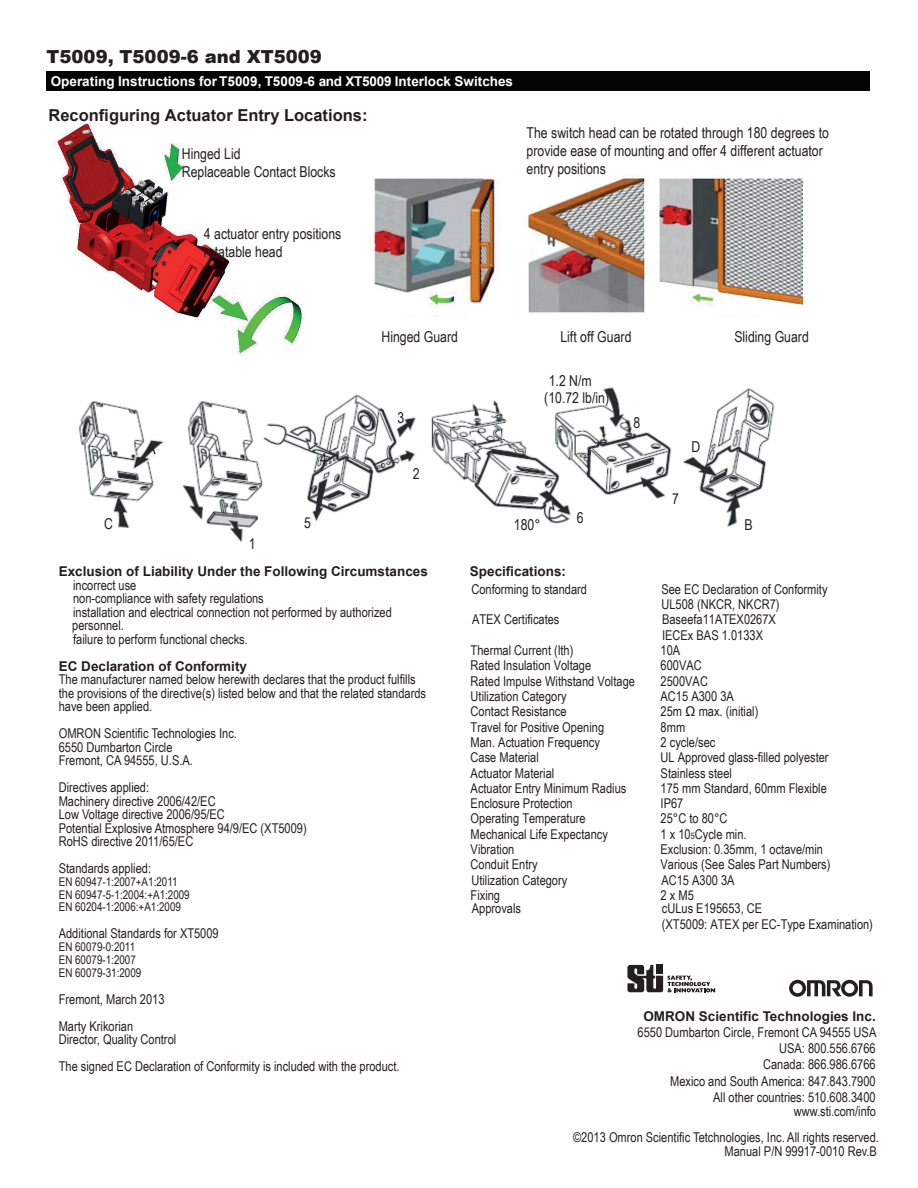
<style>
.page{position:relative;width:918px;height:1188px;background:#fff}
.page>*{position:absolute;margin:0;border:0;box-sizing:border-box;transform-origin:0 0}
.t1{font:900 18px "Arial";color:#231f20}
.t2{font:700 16.5px "Arial";color:#231f20}
.t3{font:15px/18px "Arial Narrow";color:#231f20}
.t4{font:13.5px/13.5px "Arial Narrow";color:#231f20}
.t5{font:700 13.5px "Arial";color:#231f20}
.t6{font:700 13.5px "Arial";color:#fff}
.t7{font:12px/12.8px "Arial Narrow";color:#231f20}
.s1{font-size:9px}
</style>
<div class="page">
<div style="left:46px;top:71px;width:824px;height:20px;background:#040503"></div>
<img style="left:54px;top:122px;width:750px;height:420px">
<svg style="left:789px;top:980px;width:84px;height:17px"></svg>
<svg style="left:627px;top:965px;width:88px;height:27px"></svg>
<div style="left:656px;top:965px;width:7px;height:9px;background:#231f20"></div>
<h1 class="t1" style="left:47px;top:43px;width:277px">T5009, T5009-6 and XT5009</h1>
<p class="t6" style="left:51px;top:73px;width:464px">Operating Instructions for T5009, T5009-6 and XT5009 Interlock Switches</p>
<p class="t2" style="left:48px;top:104px;width:321px">Reconfiguring Actuator Entry Locations:</p>
<p class="t3" style="left:182px;top:144px;width:155px">Hinged Lid<br>Replaceable Contact Blocks</p>
<p class="t3" style="left:204px;top:224px;width:139px">4 actuator entry positions rotatable head</p>
<p class="t3" style="left:527px;top:124px;width:304px">The switch head can be rotated through 180 degrees to provide ease of mounting and offer 4 different actuator entry positions</p>
<p class="t3" style="left:147px;top:439px;width:10px">A</p>
<p class="t3" style="left:320px;top:449px;width:8px">4</p>
<p class="t3" style="left:381px;top:327px;width:78px">Hinged Guard</p>
<p class="t3" style="left:560px;top:327px;width:73px">Lift off Guard</p>
<p class="t3" style="left:734px;top:327px;width:76px">Sliding Guard</p>
<p class="t3" style="left:544px;top:372px;width:66px;line-height:16.5px;text-indent:5px">1.2 N/m (10.72 lb/in)</p>
<p class="t3" style="left:398px;top:408px;width:8px">3</p>
<p class="t3" style="left:413px;top:465px;width:8px">2</p>
<p class="t3" style="left:633px;top:413px;width:8px">8</p>
<p class="t3" style="left:692px;top:437px;width:10px">D</p>
<p class="t3" style="left:672px;top:489px;width:8px">7</p>
<p class="t3" style="left:304px;top:513px;width:8px">5</p>
<p class="t3" style="left:577px;top:508px;width:8px">6</p>
<p class="t3" style="left:104px;top:515px;width:10px">C</p>
<p class="t3" style="left:745px;top:516px;width:10px">B</p>
<p class="t3" style="left:514px;top:516px;width:28px">180°</p>
<p class="t3" style="left:249px;top:534px;width:8px">1</p>
<p class="t5" style="left:59px;top:562px;width:371px">Exclusion of Liability Under the Following Circumstances</p>
<p class="t4" style="left:72px;top:578px;width:321px">incorrect use<br>non-compliance with safety regulations<br>installation and electrical connection not performed by authorized personnel.<br>failure to perform functional checks.</p>
<p class="t5" style="left:59px;top:657px;width:190px">EC Declaration of Conformity</p>
<p class="t4" style="left:59px;top:672px;width:369px">The manufacturer named below herewith declares that the product fulfills the provisions of the directive(s) listed below and that the related standards have been applied.</p>
<p class="t4" style="left:59px;top:726px;width:180px">OMRON Scientific Technologies Inc.<br>6550 Dumbarton Circle<br>Fremont, CA 94555, U.S.A.</p>
<p class="t4" style="left:59px;top:780px;width:249px">Directives applied:<br>Machinery directive 2006/42/EC<br>Low Voltage directive 2006/95/EC<br>Potential Explosive Atmosphere 94/9/EC (XT5009)<br>RoHS directive 2011/65/EC</p>
<p class="t4" style="left:59px;top:861px;width:94px">Standards applied:</p>
<p class="t7" style="left:59px;top:875px;width:133px">EN 60947-1:2007+A1:2011<br>EN 60947-5-1:2004:+A1:2009<br>EN 60204-1:2006:+A1:2009</p>
<p class="t4" style="left:59px;top:926px;width:162px">Additional Standards for XT5009</p>
<p class="t7" style="left:59px;top:940px;width:84px">EN 60079-0:2011<br>EN 60079-1:2007<br>EN 60079-31:2009</p>
<p class="t4" style="left:59px;top:985px;width:107px;line-height:27px">Fremont, March 2013<br>Marty Krikorian</p>
<p class="t4" style="left:59px;top:1025px;width:342px;line-height:27px">Director, Quality Control<br>The signed EC Declaration of Conformity is included with the product.</p>
<p class="t5" style="left:470px;top:563px;width:98px">Specifications:</p>
<p class="t4" style="left:471px;top:582px;width:117px">Conforming to standard</p>
<p class="t4" style="left:661px;top:581px;width:168px;line-height:15.3px">See EC Declaration of Conformity<br>UL508 (NKCR, NKCR7)</p>
<p class="t4" style="left:471px;top:643px;width:104px">Thermal Current (lth)</p>
<p class="t4" style="left:661px;top:643px;width:21px">10A</p>
<p class="t4" style="left:471px;top:658px;width:122px">Rated Insulation Voltage</p>
<p class="t4" style="left:661px;top:658px;width:43px">600VAC</p>
<p class="t4" style="left:471px;top:674px;width:166px">Rated Impulse Withstand Voltage</p>
<p class="t4" style="left:661px;top:674px;width:49px">2500VAC</p>
<p class="t4" style="left:471px;top:704px;width:98px">Contact Resistance</p>
<p class="t4" style="left:661px;top:704px;width:99px">25m Ω max. (initial)</p>
<p class="t4" style="left:471px;top:720px;width:135px">Travel for Positive Opening</p>
<p class="t4" style="left:661px;top:720px;width:26px">8mm</p>
<p class="t4" style="left:471px;top:735px;width:131px">Man. Actuation Frequency</p>
<p class="t4" style="left:661px;top:735px;width:56px">2 cycle/sec</p>
<p class="t4" style="left:471px;top:750px;width:70px">Case Material</p>
<p class="t4" style="left:661px;top:750px;width:170px">UL Approved glass-filled polyester</p>
<p class="t4" style="left:471px;top:766px;width:85px">Actuator Material</p>
<p class="t4" style="left:661px;top:766px;width:73px">Stainless steel</p>
<p class="t4" style="left:471px;top:781px;width:157px">Actuator Entry Minimum Radius</p>
<p class="t4" style="left:661px;top:781px;width:168px">175 mm Standard, 60mm Flexible</p>
<p class="t4" style="left:471px;top:796px;width:104px">Enclosure Protection</p>
<p class="t4" style="left:661px;top:796px;width:24px">IP67</p>
<p class="t4" style="left:471px;top:811px;width:117px">Operating Temperature</p>
<p class="t4" style="left:661px;top:811px;width:68px">25°C to 80°C</p>
<p class="t4" style="left:471px;top:827px;width:139px">Mechanical Life Expectancy</p>
<p class="t4" style="left:661px;top:827px;width:87px">1 x 10<span class="s1">5</span>Cycle min.</p>
<p class="t4" style="left:471px;top:842px;width:45px">Vibration</p>
<p class="t4" style="left:661px;top:842px;width:164px">Exclusion: 0.35mm, 1 octave/min</p>
<p class="t4" style="left:471px;top:857px;width:69px">Conduit Entry</p>
<p class="t4" style="left:661px;top:857px;width:171px">Various (See Sales Part Numbers)</p>
<p class="t4" style="left:471px;top:888px;width:31px">Fixing</p>
<p class="t4" style="left:661px;top:888px;width:35px">2 x M5</p>
<p class="t4" style="left:472px;top:612px;width:89px">ATEX Certificates</p>
<p class="t4" style="left:662px;top:612px;width:115px">Baseefa11ATEX0267X</p>
<p class="t4" style="left:662px;top:628px;width:102px">IECEx BAS 1.0133X</p>
<p class="t4" style="left:471px;top:689px;width:98px">Utilization Category</p>
<p class="t4" style="left:661px;top:689px;width:75px">AC15 A300 3A</p>
<p class="t4" style="left:471px;top:873px;width:98px">Utilization Category</p>
<p class="t4" style="left:661px;top:873px;width:75px">AC15 A300 3A</p>
<p class="t4" style="left:472px;top:901px;width:51px">Approvals</p>
<p class="t4" style="left:662px;top:899px;width:213px;line-height:16.2px">cULus E195653, CE<br>(XT5009: ATEX per EC-Type Examination)</p>
<p class="t5" style="left:643px;top:1007px;width:234px">OMRON Scientific Technologies Inc.</p>
<p class="t4" style="left:638px;top:1024px;width:240px;line-height:16.2px;text-align:right">6550 Dumbarton Circle, Fremont CA 94555 USA<br>USA: 800.556.6766<br>Canada: 866.986.6766<br>Mexico and South America: 847.843.7900<br>All other countries: 510.608.3400</p>
<p class="t4" style="left:573px;top:1097px;width:307px;line-height:26.7px;text-align:right">www.sti.com/info<br>©2013 Omron Scientific Tetchnologies, Inc. All rights reserved.</p>
<p class="t4" style="left:725px;top:1144px;width:154px">Manual P/N 99917-0010 Rev.B</p>
</div>
